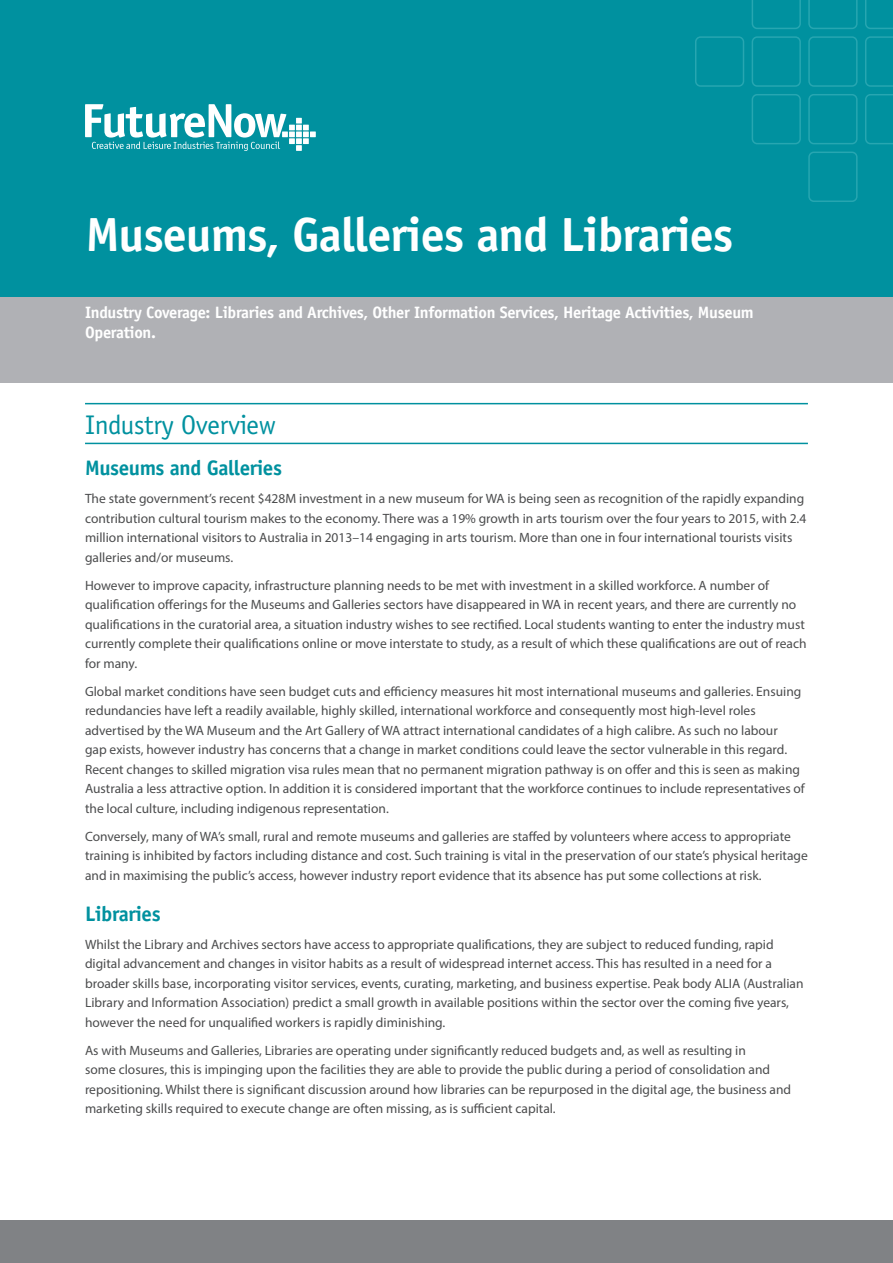
<style>
.page{position:relative;width:893px;height:1263px;background:#fff}
.page>*{position:absolute;margin:0;border:0;box-sizing:border-box;transform-origin:0 0}
.t1{font:700 48px "Officina Sans Std";letter-spacing:-.02em;color:#fff}
.t2{font:27px "Officina Sans Std";letter-spacing:-.01em;color:#00919f}
.Subhead{font:700 21px "Officina Sans Std";letter-spacing:-.02em;color:#00919f}
.Industry_Coverage{font:700 16.5px/19.8px "Officina Sans Std";letter-spacing:-.02em;color:#fff}
.body{font:13.5px/19.5px "Myriad Pro";color:#4b4c4d}
</style>
<div class="page">
<div style="left:0;top:1220px;width:893px;height:43px;background:#808285"></div>
<div style="left:0;top:0;width:893px;height:298px;background:#00919f"></div>
<div style="left:0;top:298px;width:893px;height:85px;background:#b0b1b5"></div>
<svg style="left:751px;top:0;width:107px;height:66px"></svg>
<svg style="left:865px;top:0;width:28px;height:29px"></svg>
<div style="left:695px;top:36px;width:49px;height:51px;border:2px solid #27a6b1;border-radius:5px"></div>
<div style="left:752px;top:36px;width:49px;height:51px;border:2px solid #27a6b1;border-radius:5px"></div>
<div style="left:808px;top:36px;width:50px;height:51px;border:2px solid #27a6b1;border-radius:5px"></div>
<svg style="left:865px;top:36px;width:28px;height:51px"></svg>
<div style="left:752px;top:94px;width:49px;height:50px;border:2px solid #27a6b1;border-radius:5px"></div>
<div style="left:808px;top:94px;width:50px;height:50px;border:2px solid #27a6b1;border-radius:5px"></div>
<svg style="left:865px;top:94px;width:28px;height:50px"></svg>
<div style="left:808px;top:152px;width:50px;height:50px;border:2px solid #27a6b1;border-radius:5px"></div>
<hr style="left:85px;top:403px;width:723px;height:1px;background:#00919f">
<hr style="left:85px;top:443px;width:723px;height:1px;background:#00919f">
<svg style="left:85px;top:104px;width:231px;height:47px"></svg>
<p class="t1" style="left:86px;top:205px;width:649px">Museums, Galleries and Libraries</p>
<p class="Industry_Coverage" style="left:85px;top:302px;width:670px">Industry Coverage: Libraries and Archives, Other Information Services, Heritage Activities, Museum<br>Operation.</p>
<p class="t2" style="left:85px;top:409px;width:192px">Industry Overview</p>
<p class="Subhead" style="left:85px;top:455px;width:198px">Museums and Galleries</p>
<p class="body" style="left:85px;top:489px;width:723px">The state government’s recent $428M investment in a new museum for WA is being seen as recognition of the rapidly expanding contribution cultural tourism makes to the economy. There was a 19% growth in arts tourism over the four years to 2015, with 2.4 million international visitors to Australia in 2013–14 engaging in arts tourism. More than one in four international tourists visits galleries and/or museums.</p>
<p class="body" style="left:85px;top:575px;width:723px">However to improve capacity, infrastructure planning needs to be met with investment in a skilled workforce. A number of qualification offerings for the Museums and Galleries sectors have disappeared in WA in recent years, and there are currently no qualifications in the curatorial area, a situation industry wishes to see rectified. Local students wanting to enter the industry must currently complete their qualifications online or move interstate to study, as a result of which these qualifications are out of reach for many.</p>
<p class="body" style="left:85px;top:681px;width:721px">Global market conditions have seen budget cuts and efficiency measures hit most international museums and galleries. Ensuing redundancies have left a readily available, highly skilled, international workforce and consequently most high-level roles advertised by the WA Museum and the Art Gallery of WA attract international candidates of a high calibre. As such no labour<br>gap exists, however industry has concerns that a change in market conditions could leave the sector vulnerable in this regard.<br>Recent changes to skilled migration visa rules mean that no permanent migration pathway is on offer and this is seen as making Australia a less attractive option. In addition it is considered important that the workforce continues to include representatives of the local culture, including indigenous representation.</p>
<p class="body" style="left:85px;top:826px;width:724px">Conversely, many of WA’s small, rural and remote museums and galleries are staffed by volunteers where access to appropriate training is inhibited by factors including distance and cost. Such training is vital in the preservation of our state’s physical heritage and in maximising the public’s access, however industry report evidence that its absence has put some collections at risk.</p>
<p class="Subhead" style="left:85px;top:900px;width:77px">Libraries</p>
<p class="body" style="left:85px;top:934px;width:720px">Whilst the Library and Archives sectors have access to appropriate qualifications, they are subject to reduced funding, rapid digital advancement and changes in visitor habits as a result of widespread internet access. This has resulted in a need for a broader skills base, incorporating visitor services, events, curating, marketing, and business expertise. Peak body ALIA (Australian Library and Information Association) predict a small growth in available positions within the sector over the coming five years, however the need for unqualified workers is rapidly diminishing.</p>
<p class="body" style="left:85px;top:1040px;width:708px">As with Museums and Galleries, Libraries are operating under significantly reduced budgets and, as well as resulting in<br>some closures, this is impinging upon the facilities they are able to provide the public during a period of consolidation and repositioning. Whilst there is significant discussion around how libraries can be repurposed in the digital age, the business and marketing skills required to execute change are often missing, as is sufficient capital.</p>
</div>
